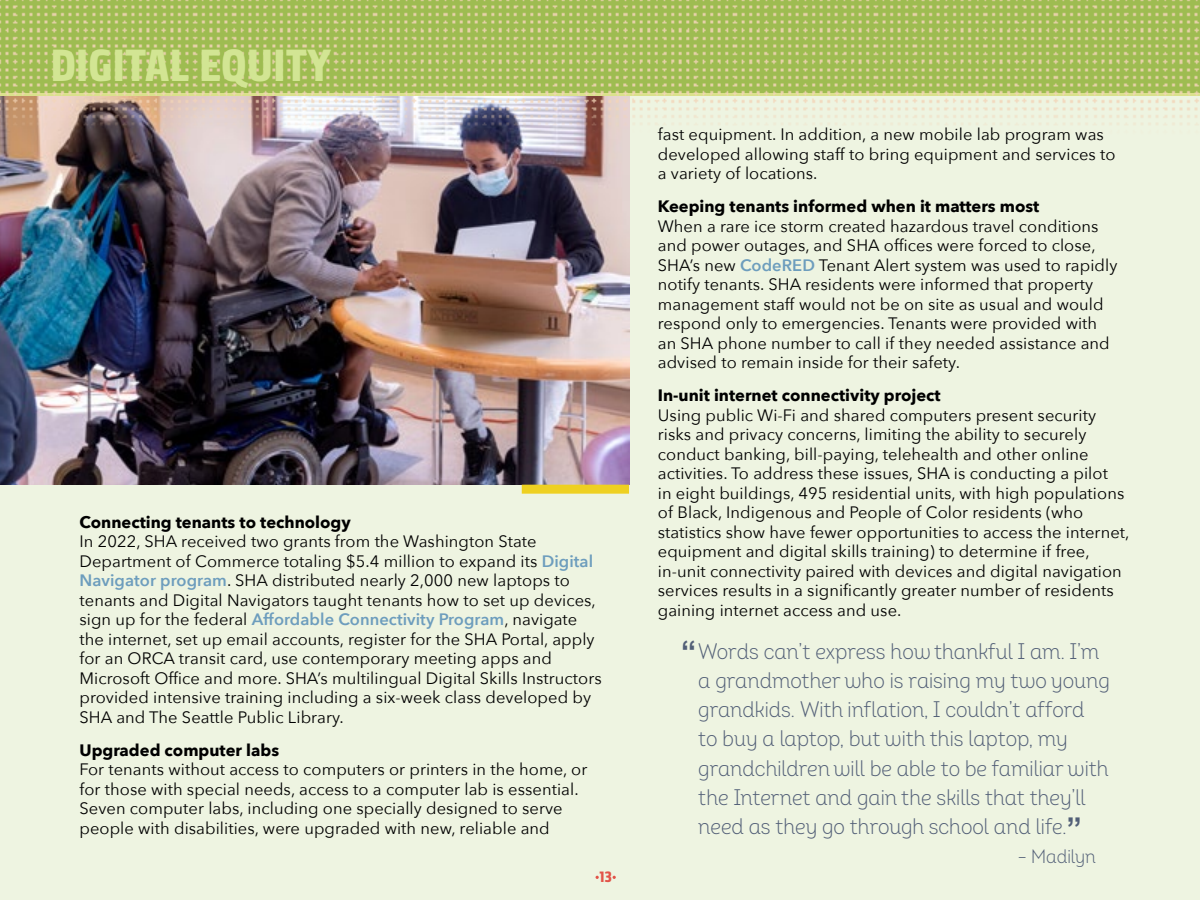
<style>
.page{position:relative;width:1200px;height:900px;background:#fff}
.page>*{position:absolute;margin:0;border:0;box-sizing:border-box;transform-origin:0 0}
.t1{font:45px "Bunday Sans Extra Bold Up";color:#d2e593}
.t2{font:22.5px/29.2px "Intro Cond Light Alt";color:#525f77}
.t3{font:19.5px "Intro Cond Light Alt";color:#525f77}
.t4{font:16.5px/19.5px "Avenir Next";letter-spacing:.005em;color:#000}
.t5{font:700 16.5px "Avenir Next";color:#000}
.t6{font:15px "Bunday Sans Extra Bold Up";color:#e25348}
.s1{font-weight:600;color:#6d9dbd}
.s2{font-family:"Arial";font-weight:700;font-size:30px}
</style>
<div class="page">
<div style="left:0;top:80px;width:1200px;height:820px;background:#eef4e1"></div>
<img style="left:0;top:143px;width:629px;height:342px">
<img style="left:0;top:0;width:1200px;height:143px">
<div style="left:522px;top:485px;width:107px;height:9px;background:#eed021"></div>
<h1 class="t1" style="left:50px;top:38px;width:282px">DIGITAL EQUITY</h1>
<p class="t5" style="left:80px;top:508px;width:273px">Connecting tenants to technology</p>
<p class="t4" style="left:80px;top:531px;width:524px">In 2022, SHA received two grants from the Washington State Department of Commerce totaling $5.4 million to expand its <span class="s1">Digital Navigator program</span>. SHA distributed nearly 2,000 new laptops to tenants and Digital Navigators taught tenants how to set up devices, sign up for the federal <span class="s1">Affordable Connectivity Program</span>, navigate the internet, set up email accounts, register for the SHA Portal, apply for an ORCA transit card, use contemporary meeting apps and Microsoft Office and more. SHA’s multilingual Digital Skills Instructors provided intensive training including a six-week class developed by SHA and The Seattle Public Library.</p>
<p class="t5" style="left:80px;top:736px;width:201px">Upgraded computer labs</p>
<p class="t4" style="left:80px;top:759px;width:509px">For tenants without access to computers or printers in the home, or for those with special needs, access to a computer lab is essential.<br>Seven computer labs, including one specially designed to serve people with disabilities, were upgraded with new, reliable and</p>
<p class="t6" style="left:600px;top:868px;width:14px">13</p>
<p class="t4" style="left:658px;top:124px;width:459px">fast equipment. In addition, a new mobile lab program was developed allowing staff to bring equipment and services to a variety of locations.</p>
<p class="t5" style="left:658px;top:192px;width:383px">Keeping tenants informed when it matters most</p>
<p class="t4" style="left:658px;top:216px;width:461px">When a rare ice storm created hazardous travel conditions and power outages, and SHA offices were forced to close, SHA’s new <span class="s1">CodeRED</span> Tenant Alert system was used to rapidly notify tenants. SHA residents were informed that property management staff would not be on site as usual and would respond only to emergencies. Tenants were provided with an SHA phone number to call if they needed assistance and advised to remain inside for their safety.</p>
<p class="t5" style="left:658px;top:381px;width:284px">In-unit internet connectivity project</p>
<p class="t4" style="left:658px;top:405px;width:473px">Using public Wi-Fi and shared computers present security risks and privacy concerns, limiting the ability to securely conduct banking, bill-paying, telehealth and other online activities. To address these issues, SHA is conducting a pilot<br>in eight buildings, 495 residential units, with high populations of Black, Indigenous and People of Color residents (who statistics show have fewer opportunities to access the internet, equipment and digital skills training) to determine if free, in-unit connectivity paired with devices and digital navigation services results in a significantly greater number of residents gaining internet access and use.</p>
<p class="t2" style="left:698px;top:636px;width:413px;text-indent:-17px"><span class="s2">“</span>Words can’t express how thankful I am. I’m a grandmother who is raising my two young grandkids. With inflation, I couldn’t afford<br>to buy a laptop, but with this laptop, my grandchildren will be able to be familiar with the Internet and gain the skills that they’ll need as they go through school and life.<span class="s2">”</span></p>
<p class="t3" style="left:1018px;top:845px;width:80px">– Madilyn</p>
</div>
